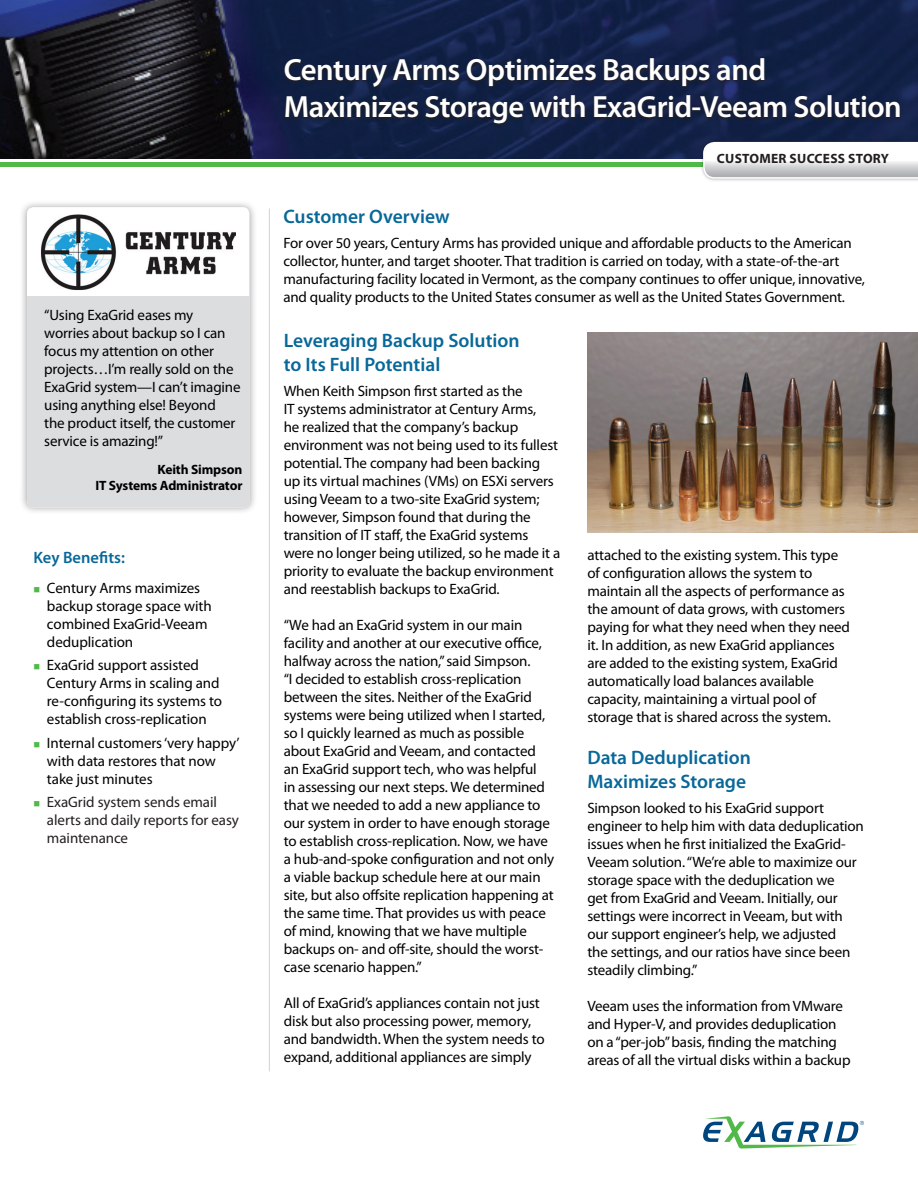
<style>
.page{position:relative;width:918px;height:1188px;background:#fff}
.page>*{position:absolute;margin:0;border:0;box-sizing:border-box;transform-origin:0 0}
.t1{font:600 30.75px/36.9px "Myriad Pro";letter-spacing:-.02em;color:#fff}
.t2{font:600 19.5px/24px "Myriad Pro";color:#086899}
.t3{font:600 16.5px "Myriad Pro";color:#086899}
.t4{font:15px/18px "Myriad Pro";letter-spacing:-.01em;color:#000}
.t5{font:15px/18px "Myriad Pro";letter-spacing:-.005em;color:#231f20}
.t6{font:700 13.5px/15.8px "Myriad Pro";letter-spacing:-.01em;color:#000;text-align:right}
.t7{font:700 13.5px "Myriad Pro";letter-spacing:.02em;color:#231f20}
</style>
<div class="page">
<svg style="left:703px;top:1116px;width:161px;height:33px"></svg>
<div style="left:0;top:162px;width:918px;height:5px;background:#51b948"></div>
<img style="left:0;top:0;width:918px;height:159px">
<div style="left:700px;top:139px;width:218px;height:43px;background:#231f20;opacity:.4"></div>
<svg style="left:703px;top:142px;width:215px;height:37px"></svg>
<svg style="left:282px;top:57px;width:621px;height:71px;background:#15203f"></svg>
<hr style="left:269px;top:208px;width:1px;height:863px;background:#d1d2d4">
<div style="left:19px;top:199px;width:238px;height:316px;background:#231f20;opacity:.4"></div>
<div style="left:27px;top:207px;width:222px;height:301px;background:#fff;border-radius:7px"></div>
<div style="left:27px;top:296px;width:222px;height:212px;background:#dcdddf"></div>
<img style="left:41px;top:214px;width:195px;height:76px">
<img style="left:587px;top:333px;width:331px;height:199px">
<p class="t4" style="left:44px;top:306px;width:198px">“Using ExaGrid eases my worries about backup so I can focus my attention on other projects…I’m really sold on the<br>ExaGrid system—I can’t imagine using anything else! Beyond<br>the product itself, the customer service is amazing!”</p>
<p class="t6" style="left:95px;top:461px;width:149px">Keith Simpson<br>IT Systems Administrator</p>
<p class="t3" style="left:33px;top:547px;width:93px">Key Benefits:</p>
<p class="t4" style="left:47px;top:579px;width:166px">Century Arms maximizes backup storage space with combined ExaGrid-Veeam deduplication</p>
<p class="t4" style="left:47px;top:656px;width:177px">ExaGrid support assisted<br>Century Arms in scaling and re-configuring its systems to establish cross-replication</p>
<p class="t4" style="left:47px;top:734px;width:194px">Internal customers ‘very happy’ with data restores that now take just minutes</p>
<p class="t5" style="left:47px;top:793px;width:194px">ExaGrid system sends email alerts and daily reports for easy maintenance</p>
<h1 class="t1" style="left:284px;top:50px;width:619px">Century Arms Optimizes Backups and<br>Maximizes Storage with ExaGrid-Veeam Solution</h1>
<p class="t7" style="left:717px;top:150px;width:174px">CUSTOMER SUCCESS STORY</p>
<h2 class="t2" style="left:284px;top:204px;width:168px">Customer Overview</h2>
<p class="t4" style="left:284px;top:234px;width:583px">For over 50 years, Century Arms has provided unique and affordable products to the American collector, hunter, and target shooter. That tradition is carried on today, with a state-of-the-art manufacturing facility located in Vermont, as the company continues to offer unique, innovative, and quality products to the United States consumer as well as the United States Government.</p>
<h2 class="t2" style="left:284px;top:328px;width:237px">Leveraging Backup Solution to Its Full Potential</h2>
<p class="t4" style="left:284px;top:382px;width:278px">When Keith Simpson first started as the<br>IT systems administrator at Century Arms,<br>he realized that the company’s backup environment was not being used to its fullest potential. The company had been backing up its virtual machines (VMs) on ESXi servers using Veeam to a two-site ExaGrid system; however, Simpson found that during the transition of IT staff, the ExaGrid systems were no longer being utilized, so he made it a priority to evaluate the backup environment and reestablish backups to ExaGrid.</p>
<p class="t4" style="left:284px;top:616px;width:272px">“We had an ExaGrid system in our main facility and another at our executive office, halfway across the nation,” said Simpson.<br>“I decided to establish cross-replication between the sites. Neither of the ExaGrid systems were being utilized when I started, so I quickly learned as much as possible about ExaGrid and Veeam, and contacted an ExaGrid support tech, who was helpful<br>in assessing our next steps. We determined that we needed to add a new appliance to our system in order to have enough storage to establish cross-replication. Now, we have a hub-and-spoke configuration and not only a viable backup schedule here at our main site, but also offsite replication happening at the same time. That provides us with peace of mind, knowing that we have multiple backups on- and off-site, should the worst&shy;case scenario happen.”</p>
<p class="t4" style="left:284px;top:994px;width:263px">All of ExaGrid’s appliances contain not just disk but also processing power, memory, and bandwidth. When the system needs to expand, additional appliances are simply</p>
<p class="t4" style="left:587px;top:546px;width:264px">attached to the existing system. This type of configuration allows the system to maintain all the aspects of performance as the amount of data grows, with customers paying for what they need when they need it. In addition, as new ExaGrid appliances are added to the existing system, ExaGrid automatically load balances available capacity, maintaining a virtual pool of storage that is shared across the system.</p>
<h2 class="t2" style="left:587px;top:745px;width:165px">Data Deduplication<br>Maximizes Storage</h2>
<p class="t4" style="left:587px;top:798px;width:278px">Simpson looked to his ExaGrid support engineer to help him with data deduplication issues when he first initialized the ExaGrid-Veeam solution. “We’re able to maximize our storage space with the deduplication we<br>get from ExaGrid and Veeam. Initially, our settings were incorrect in Veeam, but with our support engineer’s help, we adjusted<br>the settings, and our ratios have since been steadily climbing.”</p>
<p class="t4" style="left:587px;top:996px;width:265px">Veeam uses the information from VMware and Hyper-V, and provides deduplication on a “per-job” basis, finding the matching areas of all the virtual disks within a backup</p>
</div>
